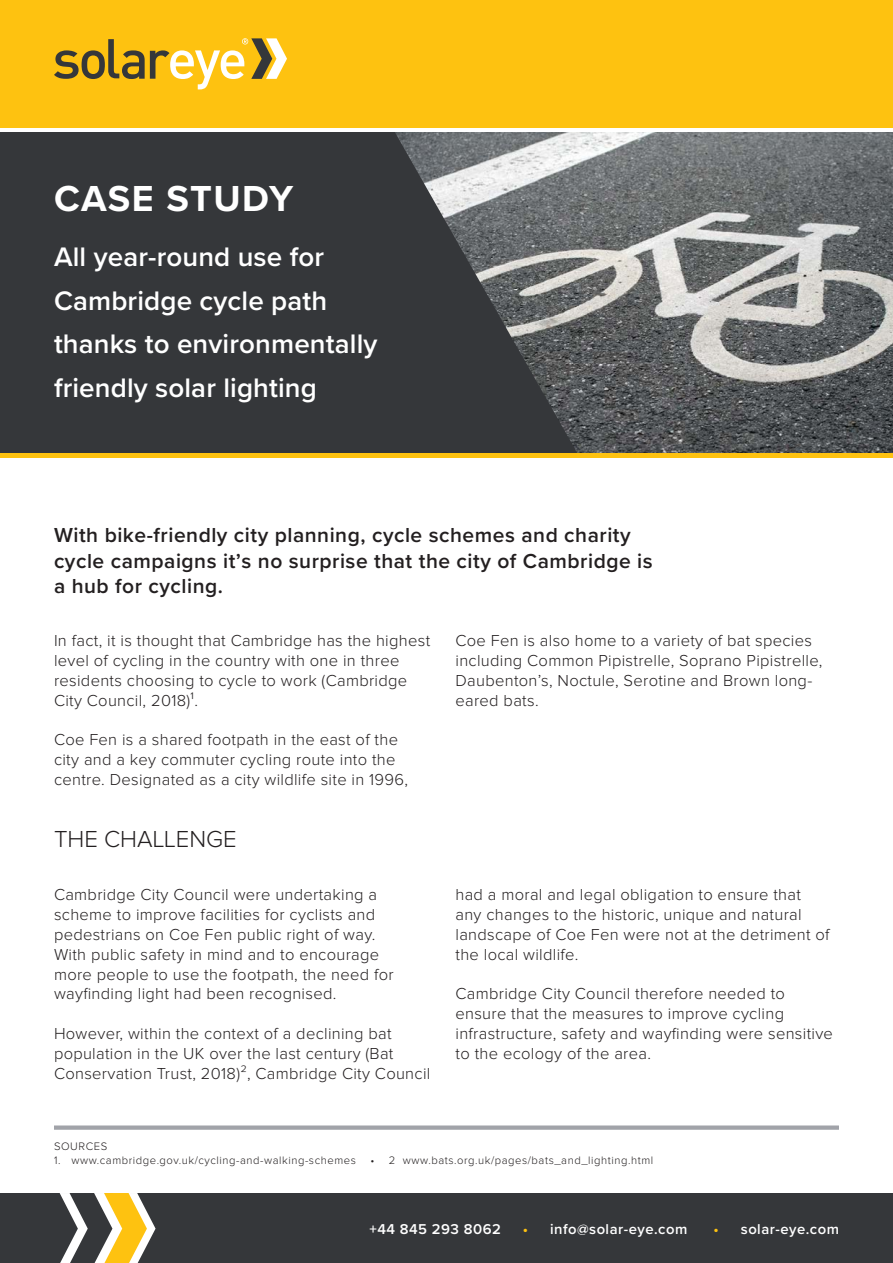
<style>
.page{position:relative;width:893px;height:1263px;background:#fff}
.page>*{position:absolute;margin:0;border:0;box-sizing:border-box;transform-origin:0 0}
.t1{font:700 37.5px "Proxima Nova";letter-spacing:.035em;color:#fff}
.t2{font:600 27.75px/43.5px "Proxima Nova";letter-spacing:.005em;color:#fff}
.t3{font:300 24px "Proxima Nova";color:#231f20}
.t4{font:600 21px/25.2px "Proxima Nova";letter-spacing:.025em;color:#231f20}
.t5{font:300 16.5px/19.8px "Proxima Nova";letter-spacing:.02em;color:#231f20}
.t6{font:600 14.85px "Proxima Nova";letter-spacing:.035em;color:#fff}
.t7{font:300 11.25px "Proxima Nova";letter-spacing:.05em;color:#231f20}
.s1{color:#fec210}
</style>
<div class="page">
<img style="left:578px;top:132px;width:315px;height:322px">
<svg style="left:0;top:132px;width:578px;height:322px;background:#424446"></svg>
<svg style="left:54px;top:1125px;width:785px;height:5px;background:#aeb0b5"></svg>
<hr style="left:0;top:454px;width:893px;height:4px;background:#fec210">
<div style="left:0;top:0;width:893px;height:128px;background:#fec210"></div>
<svg style="left:54px;top:38px;width:233px;height:51px"></svg>
<div style="left:0;top:1193px;width:893px;height:70px;background:#35373a"></div>
<svg style="left:60px;top:1193px;width:96px;height:70px"></svg>
<p class="t1" style="left:54px;top:171px;width:241px">CASE STUDY</p>
<p class="t2" style="left:54px;top:235px;width:275px">All year-round use for<br>Cambridge cycle path</p>
<p class="t2" style="left:54px;top:322px;width:325px">thanks to environmentally friendly solar lighting</p>
<p class="t4" style="left:54px;top:522px;width:600px">With bike-friendly city planning, cycle schemes and charity cycle campaigns it’s no surprise that the city of Cambridge is a hub for cycling.</p>
<p class="t5" style="left:54px;top:631px;width:378px">In fact, it is thought that Cambridge has the highest level of cycling in the country with one in three residents choosing to cycle to work (Cambridge City Council, 2018)¹.</p>
<p class="t5" style="left:54px;top:730px;width:346px">Coe Fen is a shared footpath in the east of the</p>
<p class="t5" style="left:54px;top:750px;width:356px">city and a key commuter cycling route into the centre. Designated as a city wildlife site in 1996,</p>
<p class="t5" style="left:455px;top:631px;width:368px">Coe Fen is also home to a variety of bat species including Common Pipistrelle, Soprano Pipistrelle, Daubenton’s, Noctule, Serotine and Brown long&shy;eared bats.</p>
<p class="t3" style="left:54px;top:828px;width:184px">THE CHALLENGE</p>
<p class="t5" style="left:54px;top:886px;width:325px;text-align:justify">Cambridge City Council were undertaking a scheme to improve facilities for cyclists and pedestrians on Coe Fen public right of way.</p>
<p class="t5" style="left:54px;top:945px;width:327px">With public safety in mind and to encourage</p>
<p class="t5" style="left:54px;top:965px;width:341px">more people to use the footpath, the need for wayfinding light had been recognised.</p>
<p class="t5" style="left:54px;top:1024px;width:378px">However, within the context of a declining bat population in the UK over the last century (Bat<br>Conservation Trust, 2018)², Cambridge City Council</p>
<p class="t5" style="left:455px;top:886px;width:376px">had a moral and legal obligation to ensure that any changes to the historic, unique and natural landscape of Coe Fen were not at the detriment of the local wildlife.</p>
<p class="t5" style="left:455px;top:985px;width:379px">Cambridge City Council therefore needed to ensure that the measures to improve cycling infrastructure, safety and wayfinding were sensitive to the ecology of the area.</p>
<p class="t7" style="left:54px;top:1141px;width:55px">SOURCES</p>
<p class="t7" style="left:54px;top:1155px;width:303px">1. www.cambridge.gov.uk/cycling-and-walking-schemes</p>
<p class="t7" style="left:370px;top:1155px;width:284px">• 2 www.bats.org.uk/pages/bats_and_lighting.html</p>
<p class="t6" style="left:369px;top:1218px;width:133px">+44 845 293 8062</p>
<p class="t6" style="left:523px;top:1218px;width:166px"><span class="s1">•</span> info@solar-eye.com</p>
<p class="t6" style="left:714px;top:1218px;width:127px"><span class="s1">•</span> solar-eye.com</p>
</div>
